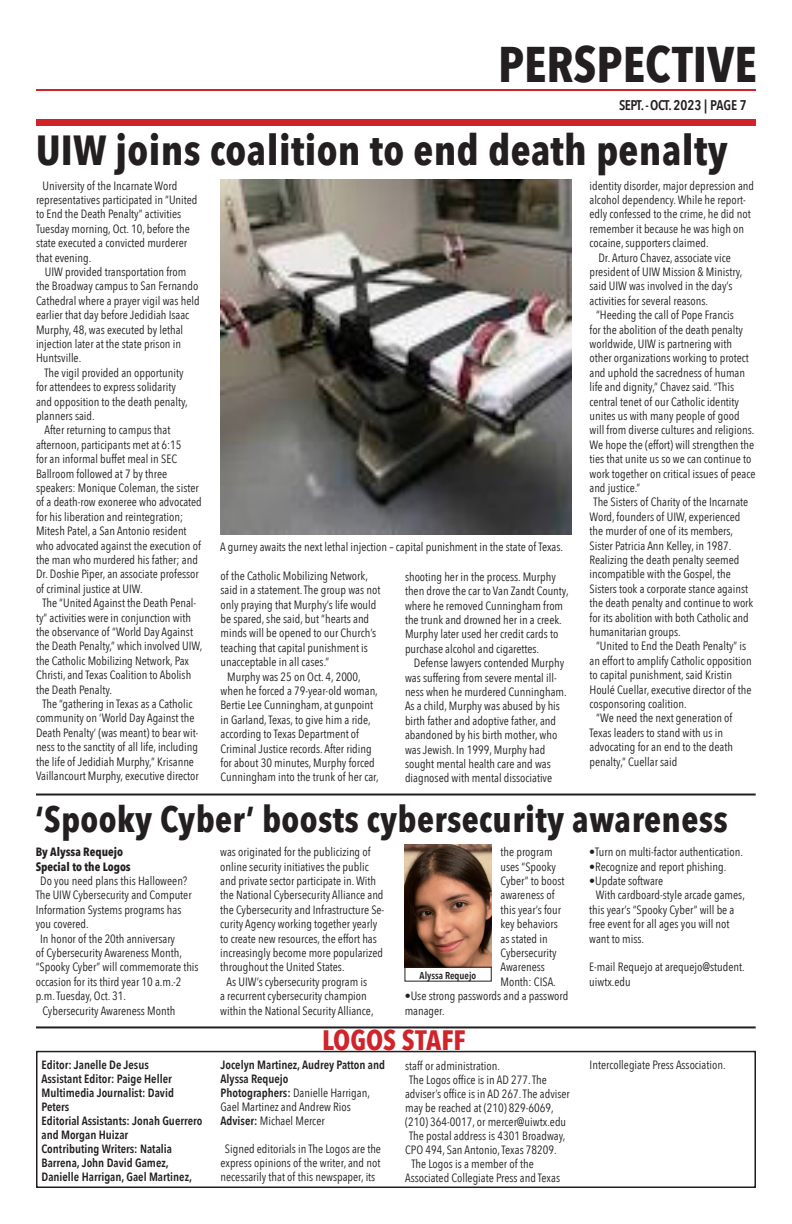
<style>
.page{position:relative;width:792px;height:1224px;background:#fff}
.page>*{position:absolute;margin:0;border:0;box-sizing:border-box;transform-origin:0 0}
.t1{font:700 50px "Avenir Next Condensed";color:#231f20}
.t2{font:700 42px "Avenir Next Condensed";letter-spacing:.01em;color:#231f20}
.t3{font:700 36px "Avenir Next Condensed";letter-spacing:.01em;color:#231f20}
.t4{font:700 28px "Avenir Next Condensed";color:#d1232a}
.t5{font:600 14px "Avenir Next Condensed";letter-spacing:-.04em;color:#231f20}
.t6{font:12px/14.4px "Avenir Next Condensed";color:#231f20}
.t7{font:600 12px/14px "Avenir Next Condensed";color:#231f20}
.t8{font:700 12px "Avenir Next Condensed";color:#231f20}
.t9{font:600 10px "Avenir Next Condensed";color:#231f20}
.s1{font-weight:600}
</style>
<div class="page">
<div style="left:36px;top:120px;width:720px;height:6px;background:#d1232a"></div>
<hr style="left:36px;top:89px;width:720px;height:1px;background:#d1232a">
<img style="left:220px;top:179px;width:352px;height:355px">
<hr style="left:36px;top:794px;width:720px;height:2px;background:#231f20">
<img style="left:405px;top:844px;width:87px;height:123px">
<div style="left:405px;top:967px;width:87px;height:14px;border:1px solid #231f20"></div>
<div style="left:36px;top:1051px;width:720px;height:137px;border:2px solid #231f20"></div>
<hr style="left:36px;top:1026px;width:720px;height:2px;background:#231f20">
<p class="t1" style="left:498px;top:34px;width:260px">PERSPECTIVE</p>
<p class="t5" style="left:619px;top:93px;width:129px">SEPT.-OCT. 2023 | PAGE 7</p>
<p class="t2" style="left:36px;top:124px;width:693px">UIW joins coalition to end death penalty</p>
<p class="t6" style="left:36px;top:178px;width:163px;text-indent:7px">University of the Incarnate Word representatives participated in “United to End the Death Penalty” activities Tuesday morning, Oct. 10, before the state executed a convicted murderer that evening.</p>
<p class="t6" style="left:36px;top:264px;width:165px;text-indent:9px">UIW provided transportation from the Broadway campus to San Fernando Cathedral where a prayer vigil was held earlier that day before Jedidiah Isaac Murphy, 48, was executed by lethal injection later at the state prison in Huntsville.</p>
<p class="t6" style="left:36px;top:365px;width:153px;text-indent:9px">The vigil provided an opportunity for attendees to express solidarity and opposition to the death penalty, planners said.</p>
<p class="t6" style="left:36px;top:422px;width:167px;text-indent:9px">After returning to campus that afternoon, participants met at 6:15<br>for an informal buffet meal in SEC Ballroom followed at 7 by three speakers: Monique Coleman, the sister of a death-row exoneree who advocated for his liberation and reintegration; Mitesh Patel, a San Antonio resident who advocated against the execution of the man who murdered his father; and Dr. Doshie Piper, an associate professor of criminal justice at UIW.</p>
<p class="t6" style="left:36px;top:595px;width:168px;text-indent:6px">The “United Against the Death Penal&shy;ty” activities were in conjunction with the observance of “World Day Against the Death Penalty,” which involved UIW, the Catholic Mobilizing Network, Pax Christi, and Texas Coalition to Abolish the Death Penalty.</p>
<p class="t6" style="left:36px;top:696px;width:164px;text-align:center">The “gathering in Texas as a Catholic community on ‘World Day Against the Death Penalty’ (was meant) to bear wit&shy;ness to the sanctity of all life, including the life of Jedidiah Murphy,” Krisanne Vaillancourt Murphy, executive director</p>
<p class="t6" style="left:590px;top:178px;width:166px">identity disorder, major depression and alcohol dependency. While he report&shy;edly confessed to the crime, he did not remember it because he was high on cocaine, supporters claimed.</p>
<p class="t6" style="left:590px;top:250px;width:155px;text-indent:9px">Dr. Arturo Chavez, associate vice president of UIW Mission &amp; Ministry, said UIW was involved in the day’s activities for several reasons.</p>
<p class="t6" style="left:590px;top:307px;width:168px;text-indent:7px">“Heeding the call of Pope Francis<br>for the abolition of the death penalty worldwide, UIW is partnering with other organizations working to protect and uphold the sacredness of human life and dignity,” Chavez said. “This central tenet of our Catholic identity unites us with many people of good will from diverse cultures and religions.<br>We hope the (effort) will strengthen the ties that unite us so we can continue to work together on critical issues of peace and justice.”</p>
<p class="t6" style="left:590px;top:494px;width:165px;text-indent:4px">The Sisters of Charity of the Incarnate Word, founders of UIW, experienced the murder of one of its members, Sister Patricia Ann Kelley, in 1987.<br>Realizing the death penalty seemed incompatible with the Gospel, the Sisters took a corporate stance against the death penalty and continue to work for its abolition with both Catholic and humanitarian groups.</p>
<p class="t6" style="left:590px;top:638px;width:164px;text-indent:7px">“United to End the Death Penalty” is an effort to amplify Catholic opposition to capital punishment, said Kristin Houlé Cuellar, executive director of the cosponsoring coalition.</p>
<p class="t6" style="left:590px;top:710px;width:145px;text-indent:7px">“We need the next generation of<br>Texas leaders to stand with us in advocating for an end to the death penalty,” Cuellar said</p>
<p class="t3" style="left:36px;top:797px;width:694px">‘Spooky Cyber’ boosts cybersecurity awareness</p>
<p class="t8" style="left:36px;top:845px;width:89px">By Alyssa Requejo</p>
<p class="t8" style="left:36px;top:859px;width:97px">Special to the Logos</p>
<p class="t6" style="left:36px;top:873px;width:157px;text-indent:4px">Do you need plans this Halloween?<br>The UIW Cybersecurity and Computer<br>Information Systems programs has you covered.</p>
<p class="t6" style="left:36px;top:931px;width:164px;text-indent:4px">In honor of the 20th anniversary<br>of Cybersecurity Awareness Month, “Spooky Cyber” will commemorate this occasion for its third year 10 a.m.-2 p.m. Tuesday, Oct. 31.</p>
<p class="t6" style="left:42px;top:1003px;width:134px">Cybersecurity Awareness Month</p>
<p class="t6" style="left:220px;top:539px;width:344px">A gurney awaits the next lethal injection – capital punishment in the state of Texas.</p>
<p class="t6" style="left:220px;top:568px;width:161px">of the Catholic Mobilizing Network, said in a statement. The group was not only praying that Murphy’s life would be spared, she said, but “hearts and minds will be opened to our Church’s teaching that capital punishment is unacceptable in all cases.”</p>
<p class="t6" style="left:220px;top:669px;width:160px;text-indent:7px">Murphy was 25 on Oct. 4, 2000, when he forced a 79-year-old woman, Bertie Lee Cunningham, at gunpoint in Garland, Texas, to give him a ride, according to Texas Department of Criminal Justice records. After riding for about 30 minutes, Murphy forced Cunningham into the trunk of her car,</p>
<p class="t6" style="left:405px;top:569px;width:165px">shooting her in the process. Murphy then drove the car to Van Zandt County, where he removed Cunningham from the trunk and drowned her in a creek.<br>Murphy later used her credit cards to purchase alcohol and cigarettes.</p>
<p class="t6" style="left:405px;top:655px;width:163px;text-indent:9px">Defense lawyers contended Murphy was suffering from severe mental ill&shy;ness when he murdered Cunningham.<br>As a child, Murphy was abused by his birth father and adoptive father, and abandoned by his birth mother, who was Jewish. In 1999, Murphy had sought mental health care and was diagnosed with mental dissociative</p>
<p class="t6" style="left:220px;top:844px;width:166px">was originated for the publicizing of online security initiatives the public and private sector participate in. With the National Cybersecurity Alliance and the Cybersecurity and Infrastructure Se&shy;curity Agency working together yearly to create new resources, the effort has increasingly become more popularized throughout the United States.</p>
<p class="t6" style="left:220px;top:974px;width:155px;text-align:center">As UIW’s cybersecurity program is<br>a recurrent cybersecurity champion within the National Security Alliance,</p>
<p class="t6" style="left:589px;top:844px;width:155px">•Turn on multi-factor authentication.</p>
<p class="t6" style="left:589px;top:859px;width:139px">•Recognize and report phishing.</p>
<p class="t6" style="left:589px;top:873px;width:76px">•Update software</p>
<p class="t6" style="left:589px;top:887px;width:157px;text-indent:7px">With cardboard-style arcade games, this year’s “Spooky Cyber” will be a free event for all ages you will not want to miss.</p>
<p class="t6" style="left:589px;top:959px;width:157px">E-mail Requejo at arequejo@student. uiwtx.edu</p>
<p class="t6" style="left:501px;top:844px;width:66px">the program uses “Spooky<br>Cyber” to boost awareness of this year’s four key behaviors as stated in<br>Cybersecurity<br>Awareness<br>Month: CISA.</p>
<p class="t6" style="left:405px;top:988px;width:165px">•Use strong passwords and a password manager.</p>
<p class="t9" style="left:420px;top:967px;width:58px">Alyssa Requejo</p>
<p class="t7" style="left:42px;top:1057px;width:109px">Editor: Janelle De Jesus</p>
<p class="t7" style="left:42px;top:1071px;width:132px">Assistant Editor: Paige Heller</p>
<p class="t7" style="left:42px;top:1085px;width:134px">Multimedia Journalist: David<br>Peters</p>
<p class="t7" style="left:42px;top:1113px;width:162px">Editorial Assistants: Jonah Guerrero and Morgan Huizar</p>
<p class="t7" style="left:42px;top:1141px;width:152px">Contributing Writers: Natalia<br>Barrena, John David Gamez,<br>Danielle Harrigan, Gael Martinez,</p>
<h3 class="t4" style="left:322px;top:1023px;width:145px">LOGOS STAFF</h3>
<p class="t7" style="left:221px;top:1057px;width:166px">Jocelyn Martinez, Audrey Patton and<br>Alyssa Requejo</p>
<p class="t6" style="left:221px;top:1085px;width:151px"><span class="s1">Photographers:</span> Danielle Harrigan,<br>Gael Martinez and Andrew Rios</p>
<p class="t6" style="left:221px;top:1113px;width:106px"><span class="s1">Adviser:</span> Michael Mercer</p>
<p class="t6" style="left:221px;top:1141px;width:162px;text-align:center">Signed editorials in The Logos are the express opinions of the writer, and not necessarily that of this newspaper, its</p>
<p class="t6" style="left:405px;top:1058px;width:96px">staff or administration.</p>
<p class="t6" style="left:405px;top:1073px;width:166px;text-indent:4px">The Logos office is in AD 277. The adviser’s office is in AD 267. The adviser may be reached at (210) 829-6069, (210) 364-0017, or mercer@uiwtx.edu</p>
<p class="t6" style="left:405px;top:1129px;width:162px;text-indent:4px">The postal address is 4301 Broadway,<br>CPO 494, San Antonio, Texas 78209.</p>
<p class="t6" style="left:405px;top:1157px;width:156px;text-indent:6px">The Logos is a member of the<br>Associated Collegiate Press and Texas</p>
<p class="t6" style="left:590px;top:1057px;width:137px">Intercollegiate Press Association.</p>
</div>
